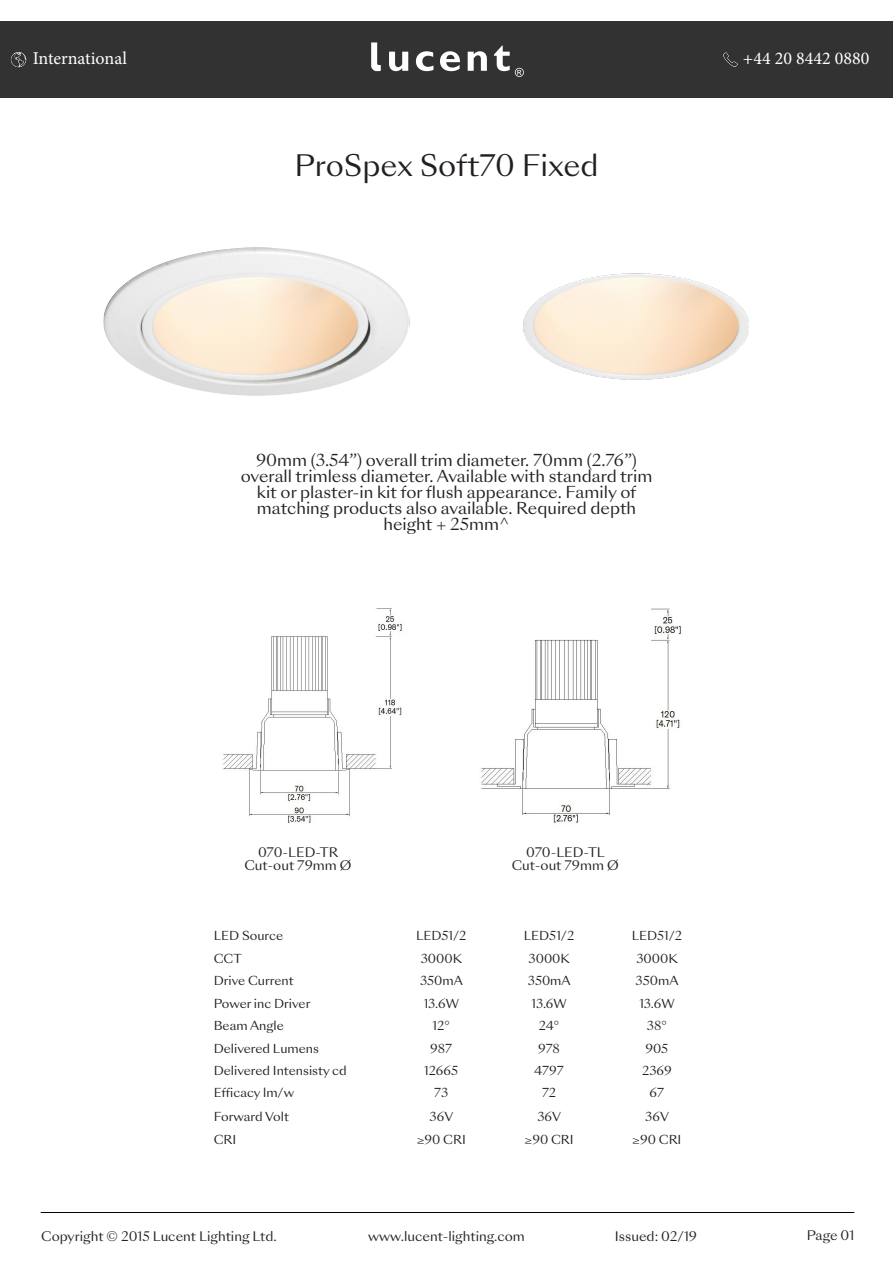
<style>
.page{position:relative;width:893px;height:1263px;background:#fff}
.page>*{position:absolute;margin:0;border:0;box-sizing:border-box;transform-origin:0 0}
.t1{font:28.65px "Sang Bleu Sunrise";color:#231f20}
.t2{font:18px "Minion Pro";color:#fff}
.bullet_points{font:15.9px/15.9px "Sang Bleu Sunrise";color:#231f20;text-align:center}
.bullet_point{font:12.75px "Sang Bleu Sunrise";color:#231f20}
.t3{font:12px "Sang Bleu Sunrise";color:#231f20}
</style>
<div class="page">
<div style="left:0;top:21px;width:893px;height:77px;background:#333233"></div>
<img style="left:223px;top:608px;width:180px;height:215px">
<hr style="left:41px;top:1212px;width:813px;height:1px;background:#000">
<svg style="left:389px;top:52px;width:19px;height:19px"></svg>
<svg style="left:416px;top:51px;width:17px;height:20px"></svg>
<svg style="left:440px;top:51px;width:20px;height:20px"></svg>
<svg style="left:468px;top:51px;width:19px;height:20px"></svg>
<svg style="left:371px;top:42px;width:10px;height:29px"></svg>
<svg style="left:494px;top:46px;width:30px;height:31px"></svg>
<img style="left:103px;top:247px;width:307px;height:149px">
<img style="left:523px;top:273px;width:226px;height:107px">
<img style="left:481px;top:608px;width:200px;height:216px">
<img style="left:11px;top:52px;width:15px;height:15px">
<img style="left:723px;top:52px;width:15px;height:15px">
<p class="t2" style="left:33px;top:47px;width:96px">International</p>
<p class="t2" style="left:743px;top:47px;width:128px">+44 20 8442 0880</p>
<p class="t1" style="left:294px;top:146px;width:305px">ProSpex Soft70 Fixed</p>
<p class="bullet_points" style="left:256px;top:453px;width:382px">90mm (3.54”) overall trim diameter. 70mm (2.76”)</p>
<p class="bullet_points" style="left:241px;top:469px;width:413px">overall trimless diameter. Available with standard trim kit or plaster-in kit for flush appearance. Family of</p>
<p class="bullet_points" style="left:257px;top:501px;width:381px">matching products also available. Required depth height + 25mm^</p>
<p class="bullet_point" style="left:258px;top:843px;width:82px">070-LED-TR</p>
<p class="bullet_point" style="left:244px;top:856px;width:108px">Cut-out 79mm Ø</p>
<p class="bullet_point" style="left:526px;top:843px;width:80px">070-LED-TL</p>
<p class="bullet_point" style="left:512px;top:856px;width:108px">Cut-out 79mm Ø</p>
<p class="t3" style="left:214px;top:927px;width:71px">LED Source</p>
<p class="t3" style="left:416px;top:927px;width:52px">LED51/2</p>
<p class="t3" style="left:524px;top:927px;width:52px">LED51/2</p>
<p class="t3" style="left:632px;top:927px;width:52px">LED51/2</p>
<p class="t3" style="left:214px;top:950px;width:30px">CCT</p>
<p class="t3" style="left:421px;top:950px;width:43px">3000K</p>
<p class="t3" style="left:529px;top:950px;width:43px">3000K</p>
<p class="t3" style="left:636px;top:950px;width:43px">3000K</p>
<p class="t3" style="left:214px;top:973px;width:81px">Drive Current</p>
<p class="t3" style="left:420px;top:973px;width:44px">350mA</p>
<p class="t3" style="left:528px;top:973px;width:44px">350mA</p>
<p class="t3" style="left:636px;top:973px;width:44px">350mA</p>
<p class="t3" style="left:214px;top:995px;width:98px">Power inc Driver</p>
<p class="t3" style="left:424px;top:995px;width:37px">13.6W</p>
<p class="t3" style="left:531px;top:995px;width:37px">13.6W</p>
<p class="t3" style="left:639px;top:995px;width:37px">13.6W</p>
<p class="t3" style="left:214px;top:1017px;width:72px">Beam Angle</p>
<p class="t3" style="left:433px;top:1017px;width:19px">12°</p>
<p class="t3" style="left:539px;top:1017px;width:22px">24°</p>
<p class="t3" style="left:647px;top:1017px;width:21px">38°</p>
<p class="t3" style="left:214px;top:1040px;width:107px">Delivered Lumens</p>
<p class="t3" style="left:430px;top:1040px;width:23px">987</p>
<p class="t3" style="left:538px;top:1040px;width:23px">978</p>
<p class="t3" style="left:645px;top:1040px;width:24px">905</p>
<p class="t3" style="left:214px;top:1062px;width:135px">Delivered Intensisty cd</p>
<p class="t3" style="left:424px;top:1062px;width:36px">12665</p>
<p class="t3" style="left:534px;top:1062px;width:31px">4797</p>
<p class="t3" style="left:642px;top:1062px;width:31px">2369</p>
<p class="t3" style="left:214px;top:1084px;width:82px">Efficacy lm/w</p>
<p class="t3" style="left:434px;top:1084px;width:16px">73</p>
<p class="t3" style="left:542px;top:1084px;width:16px">72</p>
<p class="t3" style="left:649px;top:1084px;width:16px">67</p>
<p class="t3" style="left:214px;top:1108px;width:77px">Forward Volt</p>
<p class="t3" style="left:430px;top:1108px;width:25px">36V</p>
<p class="t3" style="left:537px;top:1108px;width:25px">36V</p>
<p class="t3" style="left:645px;top:1108px;width:25px">36V</p>
<p class="t3" style="left:214px;top:1131px;width:24px">CRI</p>
<p class="t3" style="left:417px;top:1131px;width:51px">≥90 CRI</p>
<p class="t3" style="left:524px;top:1131px;width:51px">≥90 CRI</p>
<p class="t3" style="left:632px;top:1131px;width:51px">≥90 CRI</p>
<p class="bullet_point" style="left:41px;top:1227px;width:237px">Copyright © 2015 Lucent Lighting Ltd.</p>
<p class="bullet_point" style="left:615px;top:1227px;width:84px">Issued: 02/19</p>
<p class="bullet_point" style="left:807px;top:1227px;width:49px">Page 01</p>
<p class="bullet_point" style="left:368px;top:1227px;width:158px">www.lucent-lighting.com</p>
</div>
